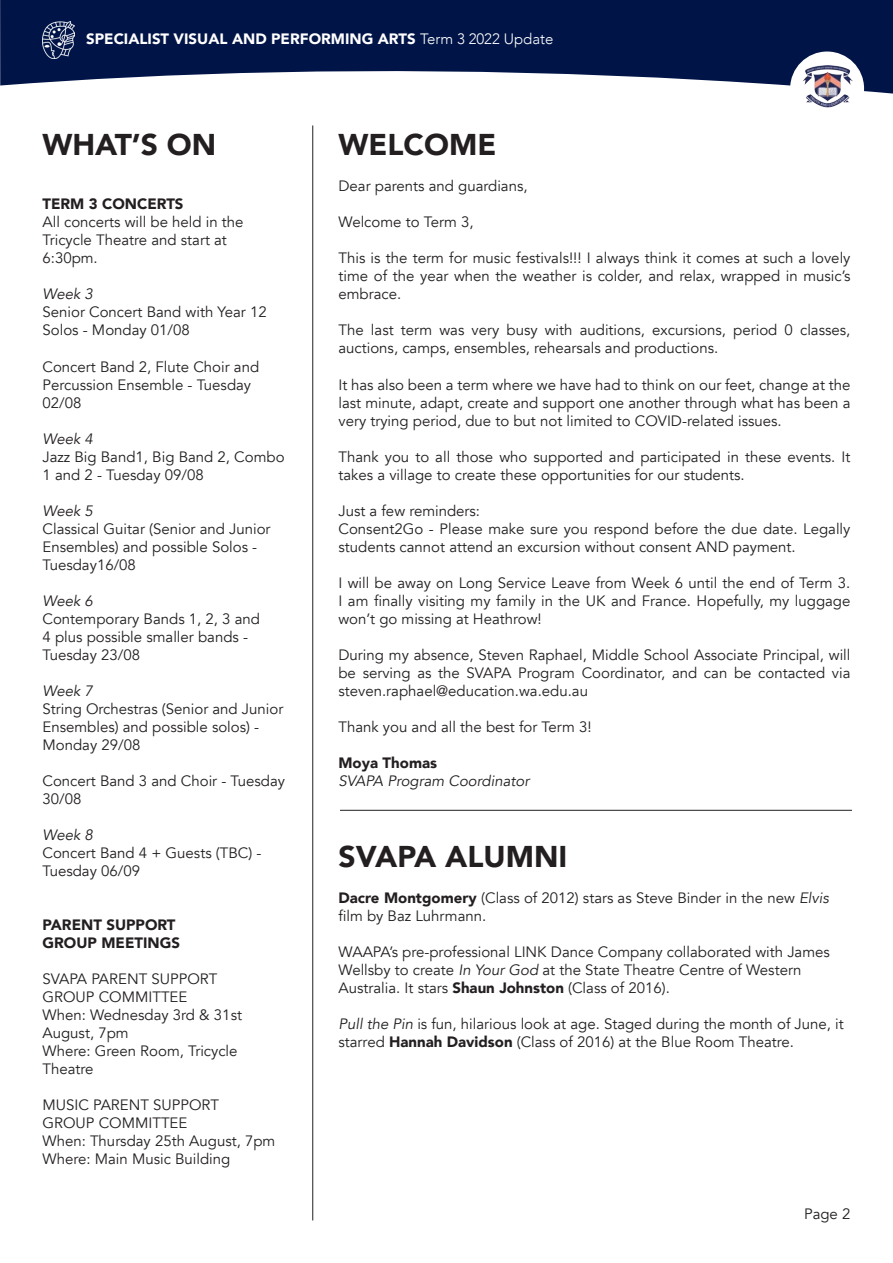
<style>
.page{position:relative;width:893px;height:1263px;background:#fff}
.page>*{position:absolute;margin:0;border:0;box-sizing:border-box;transform-origin:0 0}
.t1{font:900 30px "Avenir";color:#231f20}
.t2{font:15px/18px "Avenir";color:#231f20}
.t3{font:italic 15px "Avenir";color:#231f20}
.t4{font:900 15px/18px "Avenir";color:#231f20}
.t5{font:900 15px "Avenir";color:#fff}
.s1{font-weight:300}
.s2{font-weight:900}
.s3{font-style:italic}
</style>
<div class="page">
<svg style="left:0;top:0;width:893px;height:94px;fill:#001447"></svg>
<img style="left:43px;top:22px;width:31px;height:36px">
<div style="left:790px;top:52px;width:74px;height:73px;background:#fff;border-radius:50%"></div>
<img style="left:803px;top:65px;width:49px;height:43px">
<hr style="left:312px;top:125px;width:1px;height:1095px;background:#231f20">
<hr style="left:340px;top:810px;width:512px;height:1px;background:#231f20">
<p class="t5" style="left:86px;top:26px;width:469px">SPECIALIST VISUAL AND PERFORMING ARTS <span class="s1">Term 3 2022 Update</span></p>
<h1 class="t1" style="left:43px;top:119px;width:175px">WHAT’S ON</h1>
<p class="t4" style="left:43px;top:195px;width:143px">TERM 3 CONCERTS</p>
<p class="t2" style="left:43px;top:214px;width:203px">All concerts will be held in the<br>Tricycle Theatre and start at<br>6:30pm.</p>
<p class="t3" style="left:43px;top:285px;width:52px">Week 3</p>
<p class="t2" style="left:43px;top:304px;width:226px">Senior Concert Band with Year 12<br>Solos - Monday 01/08</p>
<p class="t2" style="left:43px;top:358px;width:218px">Concert Band 2, Flute Choir and<br>Percussion Ensemble - Tuesday<br>02/08</p>
<p class="t3" style="left:43px;top:429px;width:52px">Week 4</p>
<p class="t2" style="left:43px;top:448px;width:244px">Jazz Big Band1, Big Band 2, Combo<br>1 and 2 - Tuesday 09/08</p>
<p class="t3" style="left:43px;top:501px;width:52px">Week 5</p>
<p class="t2" style="left:43px;top:520px;width:230px">Classical Guitar (Senior and Junior<br>Ensembles) and possible Solos -<br>Tuesday16/08</p>
<p class="t3" style="left:43px;top:591px;width:52px">Week 6</p>
<p class="t2" style="left:43px;top:610px;width:219px">Contemporary Bands 1, 2, 3 and<br>4 plus possible smaller bands -<br>Tuesday 23/08</p>
<p class="t3" style="left:43px;top:681px;width:52px">Week 7</p>
<p class="t2" style="left:43px;top:700px;width:242px">String Orchestras (Senior and Junior<br>Ensembles) and possible solos) -<br>Monday 29/08</p>
<p class="t2" style="left:43px;top:772px;width:244px">Concert Band 3 and Choir - Tuesday<br>30/08</p>
<p class="t3" style="left:43px;top:825px;width:52px">Week 8</p>
<p class="t2" style="left:43px;top:844px;width:220px">Concert Band 4 + Guests (TBC) -<br>Tuesday 06/09</p>
<p class="t4" style="left:43px;top:915px;width:139px">PARENT SUPPORT<br>GROUP MEETINGS</p>
<p class="t2" style="left:43px;top:970px;width:201px">SVAPA PARENT SUPPORT<br>GROUP COMMITTEE<br>When: Wednesday 3rd &amp; 31st<br>August, 7pm<br>Where: Green Room, Tricycle<br>Theatre</p>
<p class="t2" style="left:43px;top:1096px;width:234px">MUSIC PARENT SUPPORT<br>GROUP COMMITTEE<br>When: Thursday 25th August, 7pm<br>Where: Main Music Building</p>
<h1 class="t1" style="left:338px;top:119px;width:159px">WELCOME</h1>
<p class="t2" style="left:338px;top:178px;width:191px">Dear parents and guardians,</p>
<p class="t2" style="left:338px;top:214px;width:137px">Welcome to Term 3,</p>
<p class="t2" style="left:338px;top:250px;width:513px;text-align:justify">This is the term for music festivals!!! I always think it comes at such a lovely time of the year when the weather is colder, and relax, wrapped in music’s embrace.</p>
<p class="t2" style="left:338px;top:322px;width:513px">The last term was very busy with auditions, excursions, period 0 classes, auctions, camps, ensembles, rehearsals and productions.</p>
<p class="t2" style="left:338px;top:376px;width:513px;text-align:justify">It has also been a term where we have had to think on our feet, change at the last minute, adapt, create and support one another through what has been a very trying period, due to but not limited to COVID-related issues.</p>
<p class="t2" style="left:338px;top:448px;width:513px">Thank you to all those who supported and participated in these events. It takes a village to create these opportunities for our students.</p>
<p class="t2" style="left:338px;top:502px;width:513px">Just a few reminders:<br>Consent2Go - Please make sure you respond before the due date. Legally students cannot attend an excursion without consent AND payment.</p>
<p class="t2" style="left:338px;top:574px;width:513px;text-align:justify">I will be away on Long Service Leave from Week 6 until the end of Term 3.<br>I am finally visiting my family in the UK and France. Hopefully, my luggage won’t go missing at Heathrow!</p>
<p class="t2" style="left:338px;top:646px;width:513px;text-align:justify">During my absence, Steven Raphael, Middle School Associate Principal, will be serving as the SVAPA Program Coordinator, and can be contacted via steven.raphael@education.wa.edu.au</p>
<p class="t2" style="left:338px;top:718px;width:255px">Thank you and all the best for Term 3!</p>
<p class="t4" style="left:338px;top:753px;width:100px">Moya Thomas</p>
<p class="t3" style="left:338px;top:771px;width:192px">SVAPA Program Coordinator</p>
<h1 class="t1" style="left:338px;top:831px;width:230px">SVAPA ALUMNI</h1>
<p class="t2" style="left:338px;top:889px;width:492px"><span class="s2">Dacre Montgomery</span> (Class of 2012) stars as Steve Binder in the new <span class="s3">Elvis </span>film by Baz Luhrmann.</p>
<p class="t2" style="left:338px;top:943px;width:493px">WAAPA’s pre-professional LINK Dance Company collaborated with James<br>Wellsby to create <span class="s3">In Your God</span> at the State Theatre Centre of Western<br>Australia. It stars <span class="s2">Shaun Johnston</span> (Class of 2016).</p>
<p class="t2" style="left:338px;top:1015px;width:507px"><span class="s3">Pull the Pin</span> is fun, hilarious look at age. Staged during the month of June, it starred <span class="s2">Hannah Davidson</span> (Class of 2016) at the Blue Room Theatre.</p>
<p class="t2" style="left:804px;top:1205px;width:48px">Page 2</p>
</div>
